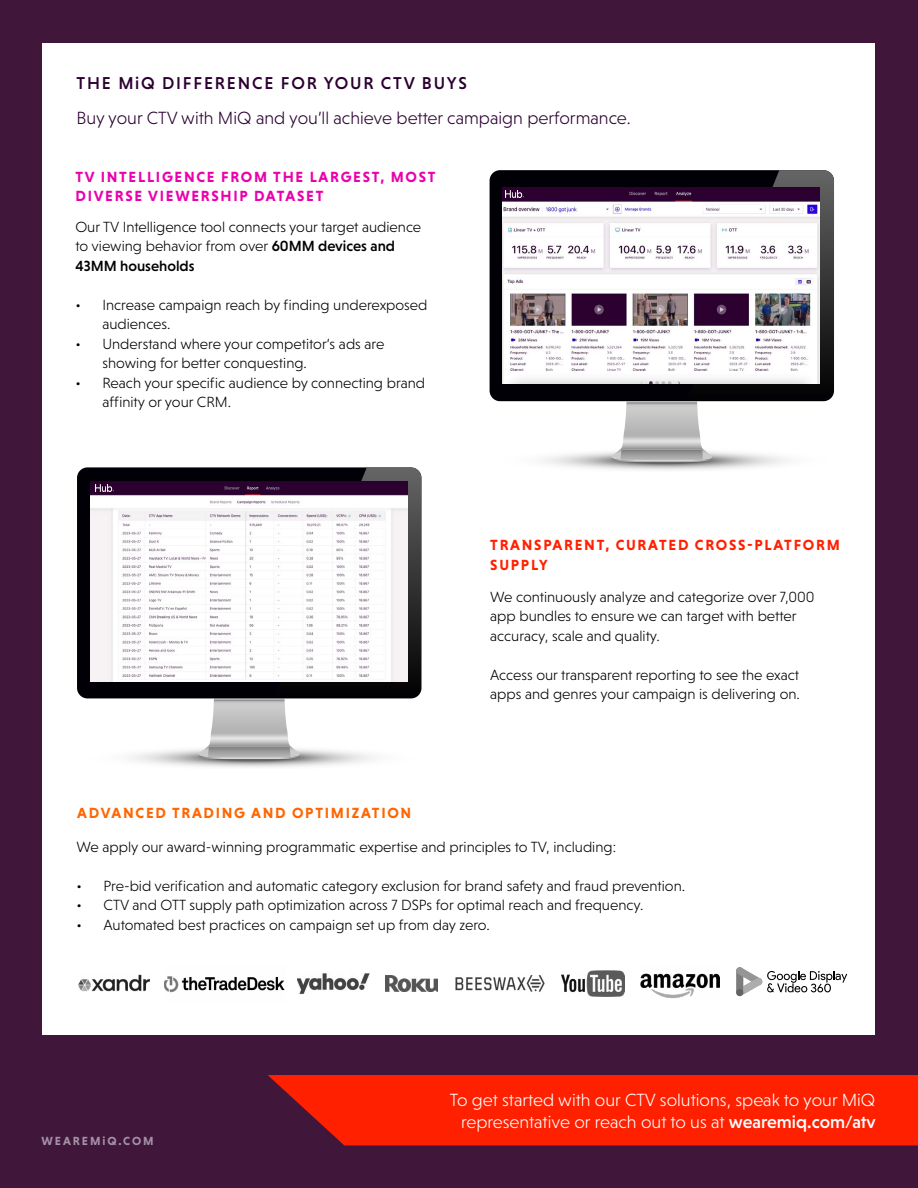
<style>
.page{position:relative;width:918px;height:1188px;background:#40173b}
.page>*{position:absolute;margin:0;border:0;box-sizing:border-box;transform-origin:0 0}
.t1{font:300 18px/22.5px "Niveau Grotesk";color:#fff;text-align:right}
.t2{font:300 18px "Niveau Grotesk";color:#2b0030}
.t3{font:500 17.55px "Niveau Grotesk";letter-spacing:.105em;color:#2b0030}
.t4{font:300 15px/19.5px "Niveau Grotesk";color:#000}
.t5{font:700 15px/19.5px "Niveau Grotesk";letter-spacing:.115em;color:#ea00ad}
.t6{font:700 15px/19.5px "Niveau Grotesk";letter-spacing:.115em;color:#ff2000}
.t7{font:700 15px "Niveau Grotesk";letter-spacing:.115em;color:#ff6500}
.t8{font:700 12px "Niveau Grotesk";letter-spacing:.165em;color:#a491a6}
.s1{font-weight:500}
</style>
<div class="page">
<div style="left:43px;top:43px;width:832px;height:992px;background:#fff"></div>
<div style="left:268px;top:1075px;width:650px;height:70px;background:#ff2000"></div>
<img style="left:78px;top:974px;width:72px;height:18px">
<img style="left:164px;top:976px;width:121px;height:17px">
<img style="left:298px;top:973px;width:71px;height:21px">
<img style="left:386px;top:975px;width:52px;height:17px">
<img style="left:455px;top:975px;width:90px;height:17px">
<img style="left:562px;top:970px;width:62px;height:27px">
<img style="left:641px;top:973px;width:79px;height:26px">
<svg style="left:736px;top:967px;width:111px;height:29px"></svg>
<svg style="left:77px;top:467px;width:345px;height:300px"></svg>
<img style="left:90px;top:482px;width:318px;height:199px">
<img style="left:95px;top:484px;width:18px;height:7px">
<svg style="left:489px;top:170px;width:345px;height:300px"></svg>
<img style="left:502px;top:187px;width:317px;height:196px">
<img style="left:506px;top:191px;width:18px;height:7px">
<p class="t3" style="left:77px;top:73px;width:392px">THE MiQ DIFFERENCE FOR YOUR CTV BUYS</p>
<p class="t2" style="left:77px;top:108px;width:556px">Buy your CTV with MiQ and you’ll achieve better campaign performance.</p>
<p class="t5" style="left:76px;top:167px;width:361px">TV INTELLIGENCE FROM THE LARGEST, MOST<br>DIVERSE VIEWERSHIP DATASET</p>
<p class="t4" style="left:75px;top:217px;width:347px">Our TV Intelligence tool connects your target audience to viewing behavior from over <span class="s1">60MM devices and<br>43MM households</span></p>
<p class="t4" style="left:102px;top:295px;width:327px;text-indent:-27px">• Increase campaign reach by finding underexposed audiences.</p>
<p class="t4" style="left:102px;top:334px;width:283px;text-indent:-27px">• Understand where your competitor’s ads are showing for better conquesting.</p>
<p class="t4" style="left:102px;top:373px;width:324px;text-indent:-27px">• Reach your specific audience by connecting brand affinity or your CRM.</p>
<p class="t7" style="left:77px;top:805px;width:336px">ADVANCED TRADING AND OPTIMIZATION</p>
<p class="t6" style="left:490px;top:535px;width:351px">TRANSPARENT, CURATED CROSS-PLATFORM<br>SUPPLY</p>
<p class="t4" style="left:490px;top:587px;width:326px">We continuously analyze and categorize over 7,000 app bundles to ensure we can target with better accuracy, scale and quality.</p>
<p class="t4" style="left:490px;top:665px;width:311px">Access our transparent reporting to see the exact apps and genres your campaign is delivering on.</p>
<p class="t4" style="left:76px;top:837px;width:541px">We apply our award-winning programmatic expertise and principles to TV, including:</p>
<p class="t4" style="left:76px;top:876px;width:610px">• Pre-bid verification and automatic category exclusion for brand safety and fraud prevention.</p>
<p class="t4" style="left:76px;top:895px;width:569px">• CTV and OTT supply path optimization across 7 DSPs for optimal reach and frequency.</p>
<p class="t4" style="left:76px;top:915px;width:415px">• Automated best practices on campaign set up from day zero.</p>
<p class="t8" style="left:41px;top:1134px;width:114px">WEAREMiQ.COM</p>
<p class="t1" style="left:450px;top:1088px;width:428px">To get started with our CTV solutions, speak to your MiQ representative or reach out to us at <span class="s1">wearemiq.com/atv</span></p>
</div>
